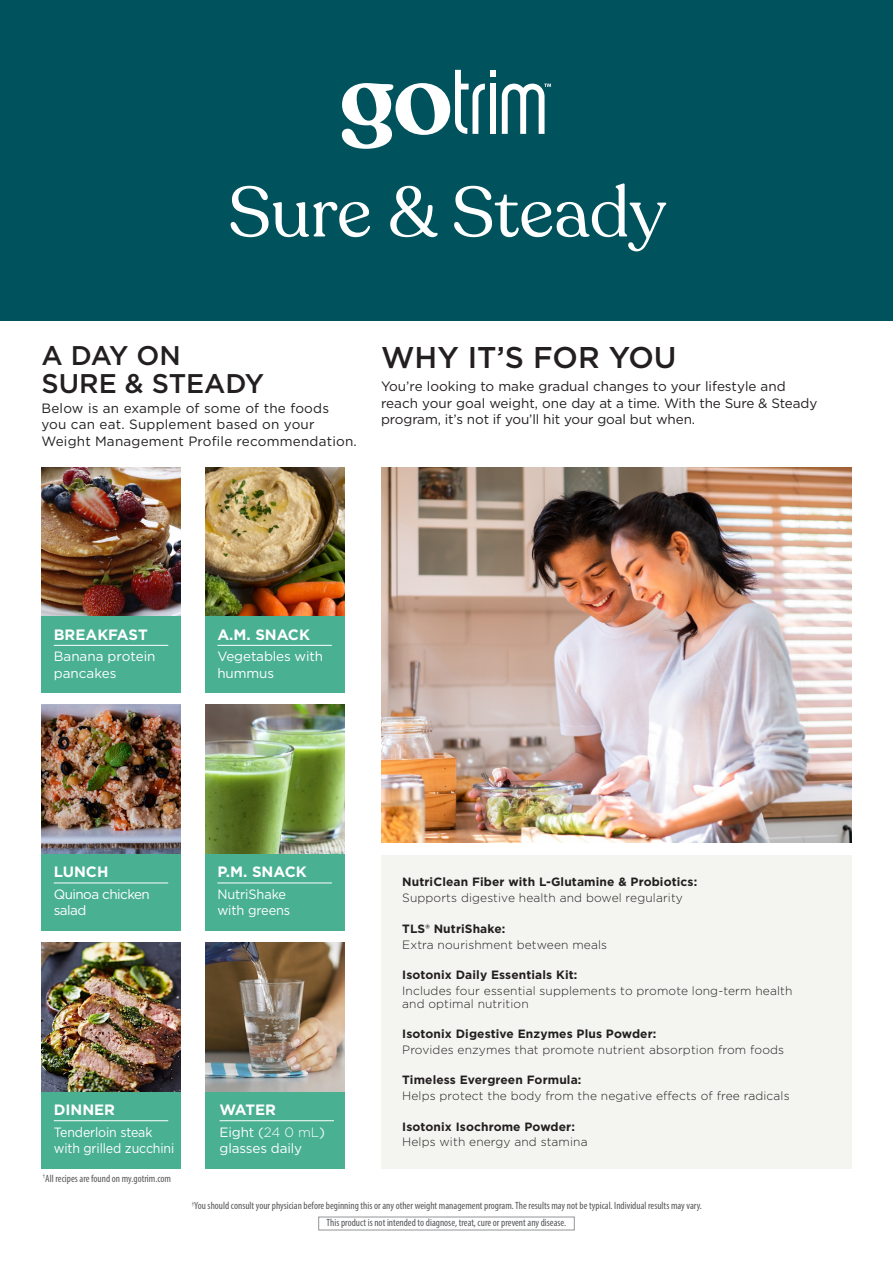
<style>
.page{position:relative;width:893px;height:1263px;background:#fff}
.page>*{position:absolute;margin:0;border:0;box-sizing:border-box;transform-origin:0 0}
.t1{font:70.5px "Recoleta";letter-spacing:-.005em;color:#fff}
.t2{font:500 30px "Gotham";color:#231f20}
.t3{font:500 27px "Gotham";color:#231f20}
.t4{font:700 15px "Gotham";color:#fff}
.t5{font:13.5px/16.5px "Gotham";color:#231f20}
.t6{font:13.5px/16.5px "Gotham";letter-spacing:-.01em;color:#fff}
.t7{font:13.5px/16.5px "Gotham";letter-spacing:-.01em;color:#fff;scale:.92 1}
.t8{font:13.5px/16.5px "Gotham";letter-spacing:-.01em;color:#fff;scale:.95 1}
.t9{font:13.5px/16.5px "Gotham";letter-spacing:-.04em;color:#fff}
.Paragraph_Style_1{font:300 12px/13.5px "Gotham";letter-spacing:.01em;color:#231f20}
.Paragraph_Style_1-2{font:700 12px "Gotham";letter-spacing:.01em;color:#231f20}
.t10{font:condensed 10.5px "Myriad Pro";color:#57585a}
.s1{font-weight:300}
</style>
<div class="page">
<div style="left:0;top:0;width:893px;height:320px;background:#00525c"></div>
<div style="left:490px;top:70px;width:6px;height:7px;background:#fff"></div>
<div style="left:490px;top:84px;width:6px;height:50px;background:#fff"></div>
<svg style="left:502px;top:84px;width:49px;height:50px"></svg>
<svg style="left:342px;top:70px;width:143px;height:79px"></svg>
<img style="left:41px;top:467px;width:140px;height:150px">
<div style="left:41px;top:617px;width:140px;height:76px;background:#49b091"></div>
<hr style="left:54px;top:645px;width:114px;height:1px;background:#fff">
<img style="left:205px;top:467px;width:139px;height:150px">
<div style="left:205px;top:617px;width:139px;height:76px;background:#49b091"></div>
<hr style="left:217px;top:645px;width:115px;height:1px;background:#fff">
<img style="left:41px;top:705px;width:140px;height:149px">
<div style="left:41px;top:854px;width:140px;height:77px;background:#49b091"></div>
<hr style="left:54px;top:883px;width:114px;height:1px;background:#fff">
<img style="left:205px;top:705px;width:139px;height:149px">
<div style="left:205px;top:854px;width:139px;height:77px;background:#49b091"></div>
<hr style="left:217px;top:883px;width:115px;height:1px;background:#fff">
<img style="left:41px;top:942px;width:140px;height:150px">
<div style="left:41px;top:1092px;width:140px;height:76px;background:#49b091"></div>
<hr style="left:54px;top:1120px;width:114px;height:1px;background:#fff">
<img style="left:205px;top:942px;width:139px;height:150px">
<div style="left:205px;top:1092px;width:139px;height:76px;background:#49b091"></div>
<hr style="left:219px;top:1120px;width:115px;height:1px;background:#fff">
<img style="left:381px;top:467px;width:470px;height:375px">
<div style="left:381px;top:855px;width:470px;height:313px;background:#f4f5f0"></div>
<div style="left:318px;top:1217px;width:256px;height:13px;border:1px solid #939598"></div>
<p class="t1" style="left:228px;top:169px;width:440px">Sure &amp; Steady</p>
<p class="t3" style="left:41px;top:338px;width:141px">A DAY ON</p>
<p class="t3" style="left:41px;top:366px;width:224px">SURE &amp; STEADY</p>
<p class="t5" style="left:41px;top:399px;width:317px">Below is an example of some of the foods you can eat. Supplement based on your<br>Weight Management Profile recommendation.</p>
<p class="t2" style="left:381px;top:338px;width:297px">WHY IT’S FOR YOU</p>
<p class="t5" style="left:381px;top:378px;width:438px">You’re looking to make gradual changes to your lifestyle and reach your goal weight, one day at a time. With the Sure &amp; Steady program, it’s not if you’ll hit your goal but when.</p>
<p class="t4" style="left:54px;top:624px;width:95px">BREAKFAST</p>
<p class="t6" style="left:54px;top:648px;width:103px">Banana protein pancakes</p>
<p class="t4" style="left:217px;top:624px;width:94px">A.M. SNACK</p>
<p class="t6" style="left:217px;top:648px;width:107px">Vegetables with hummus</p>
<p class="t4" style="left:54px;top:862px;width:56px">LUNCH</p>
<p class="t9" style="left:54px;top:885px;width:98px">Quinoa chicken salad</p>
<p class="t4" style="left:217px;top:862px;width:91px">P.M. SNACK</p>
<p class="t8" style="left:217px;top:885px;width:78px">NutriShake with greens</p>
<p class="t4" style="left:54px;top:1100px;width:63px">DINNER</p>
<p class="t7" style="left:54px;top:1123px;width:133px">Tenderloin steak with grilled zucchini</p>
<p class="t4" style="left:219px;top:1100px;width:58px">WATER</p>
<p class="t6" style="left:219px;top:1123px;width:107px">Eight (<span class="s1">24 0 mL</span>) glasses daily</p>
<p class="Paragraph_Style_1-2" style="left:402px;top:874px;width:297px">NutriClean Fiber with L-Glutamine &amp; Probiotics:</p>
<p class="Paragraph_Style_1" style="left:402px;top:891px;width:282px">Supports digestive health and bowel regularity</p>
<p class="Paragraph_Style_1-2" style="left:402px;top:920px;width:105px">TLS® NutriShake:</p>
<p class="Paragraph_Style_1" style="left:402px;top:937px;width:206px">Extra nourishment between meals</p>
<p class="Paragraph_Style_1-2" style="left:402px;top:966px;width:177px">Isotonix Daily Essentials Kit:</p>
<p class="Paragraph_Style_1" style="left:402px;top:983px;width:392px">Includes four essential supplements to promote long-term health and optimal nutrition</p>
<p class="Paragraph_Style_1-2" style="left:402px;top:1026px;width:256px">Isotonix Digestive Enzymes Plus Powder:</p>
<p class="Paragraph_Style_1" style="left:402px;top:1043px;width:383px">Provides enzymes that promote nutrient absorption from foods</p>
<p class="Paragraph_Style_1-2" style="left:402px;top:1072px;width:181px">Timeless Evergreen Formula:</p>
<p class="Paragraph_Style_1" style="left:402px;top:1089px;width:389px">Helps protect the body from the negative effects of free radicals</p>
<p class="Paragraph_Style_1-2" style="left:402px;top:1118px;width:174px">Isotonix Isochrome Powder:</p>
<p class="Paragraph_Style_1" style="left:402px;top:1135px;width:187px">Helps with energy and stamina</p>
<p class="t10" style="left:43px;top:1172px;width:130px"><sup>†</sup>All recipes are found on my.gotrim.com</p>
<p class="t10" style="left:192px;top:1199px;width:511px"><sup>†</sup>You should consult your physician before beginning this or any other weight management program. The results may not be typical. Individual results may vary.</p>
<p class="t10" style="left:327px;top:1216px;width:241px">This product is not intended to diagnose, treat, cure or prevent any disease.</p>
</div>
